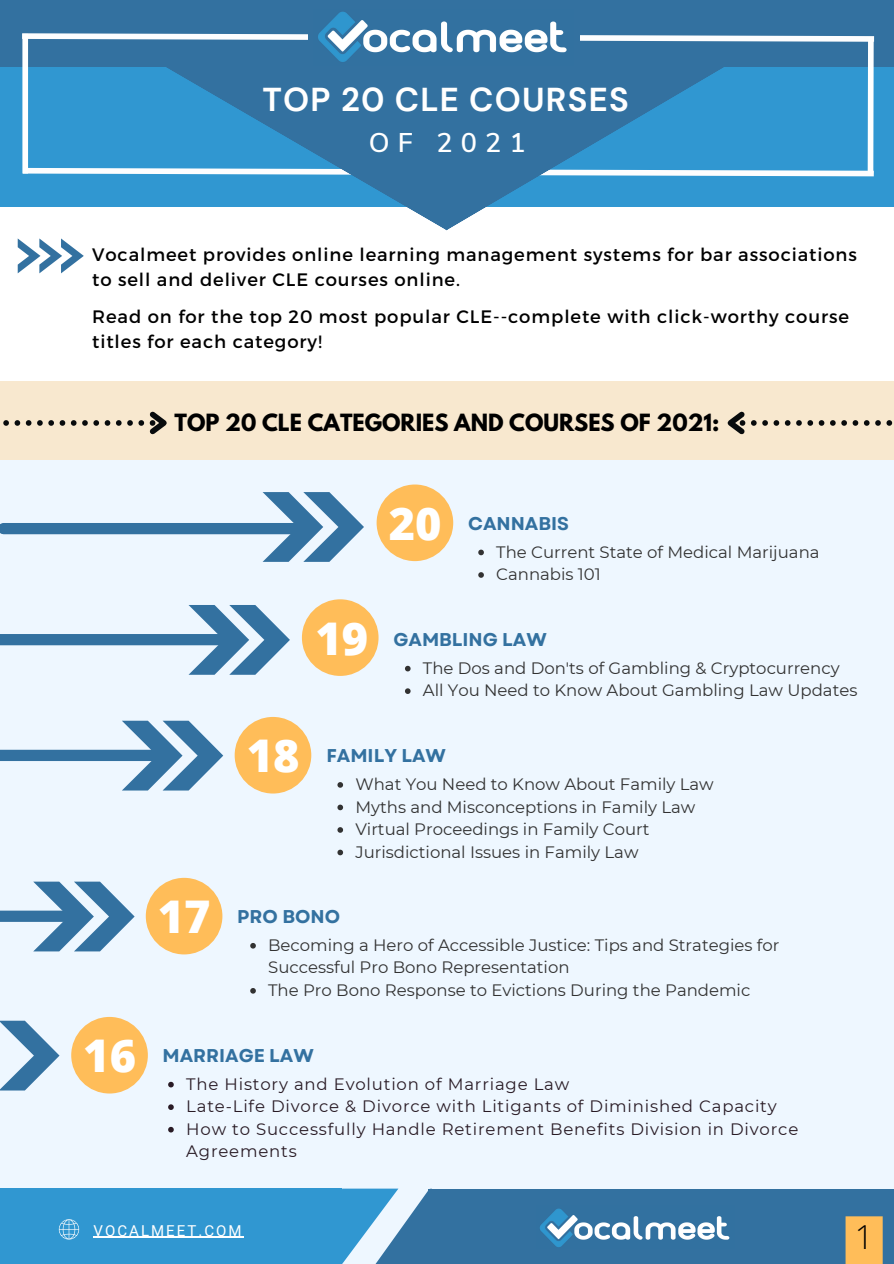
<style>
.page{position:relative;width:894px;height:1264px;background:#fff}
.page>*{position:absolute;margin:0;border:0;box-sizing:border-box;transform-origin:0 0}
.t1{font:800 45px "Open Sans";color:#fff}
.t2{font:700 33px "DM Sans";letter-spacing:.035em;color:#fff}
.t3{font:300 33px "Open Sans";color:#000}
.t4{font:600 27px "Nunito Sans";letter-spacing:.3em;color:#fff}
.t5{font:700 21px "League Spartan";color:#000}
.t6{font:700 18.45px "Garet";color:#3371a0}
.t7{font:18px/24.8px "Montserrat";letter-spacing:.05em;color:#000}
.t8{font:16.5px/22.5px "Montserrat";color:#323232}
.t9{font:16.5px/22.5px "Montserrat";letter-spacing:.05em;color:#291b25}
.t10{font:15px "Roboto";letter-spacing:.135em;color:#fff}
</style>
<div class="page">
<div style="left:0;top:459px;width:893px;height:804px;background:#eef7ff"></div>
<div style="left:0;top:1188px;width:341px;height:75px;background:#3097d1"></div>
<div style="left:428px;top:1188px;width:465px;height:75px;background:#3371a0"></div>
<svg style="left:342px;top:1188px;width:87px;height:75px"></svg>
<svg style="left:59px;top:1219px;width:20px;height:20px"></svg>
<div style="left:845px;top:1216px;width:37px;height:47px;background:#ffbd59"></div>
<img style="left:540px;top:1208px;width:190px;height:39px">
<div style="left:0;top:0;width:893px;height:206px;background:#3097d1"></div>
<div style="left:0;top:0;width:893px;height:66px;background:#3371a0"></div>
<svg style="left:22px;top:165px;width:852px;height:12px"></svg>
<svg style="left:146px;top:66px;width:301px;height:165px"></svg>
<svg style="left:270px;top:66px;width:476px;height:164px;fill:#3371a0"></svg>
<svg style="left:22px;top:33px;width:853px;height:12px"></svg>
<div style="left:308px;top:9px;width:271px;height:56px;background:#3371a0"></div>
<img style="left:318px;top:11px;width:249px;height:51px">
<div style="left:337px;top:1191px;width:6px;height:70px;background:#3097d1"></div>
<div style="left:428px;top:1191px;width:5px;height:70px;background:#3371a0"></div>
<svg style="left:18px;top:238px;width:66px;height:35px"></svg>
<svg style="left:262px;top:492px;width:102px;height:70px"></svg>
<div style="left:234px;top:717px;width:77px;height:76px;background:#ffbd59;border-radius:50%"></div>
<div style="left:4px;top:523px;width:290px;height:11px;background:#3371a0"></div>
<div style="left:376px;top:484px;width:77px;height:77px;background:#ffbd59;border-radius:50%"></div>
<svg style="left:188px;top:605px;width:102px;height:69px"></svg>
<div style="left:0;top:634px;width:220px;height:11px;background:#3371a0"></div>
<div style="left:302px;top:599px;width:76px;height:77px;background:#ffbd59;border-radius:50%"></div>
<svg style="left:122px;top:720px;width:101px;height:70px"></svg>
<div style="left:0;top:749px;width:153px;height:12px;background:#3371a0"></div>
<div style="left:146px;top:877px;width:76px;height:77px;background:#ffbd59;border-radius:50%"></div>
<div style="left:0;top:381px;width:893px;height:78px;background:#f8e8cf"></div>
<svg style="left:3px;top:411px;width:164px;height:24px"></svg>
<svg style="left:727px;top:411px;width:166px;height:24px"></svg>
<div style="left:71px;top:1016px;width:77px;height:77px;background:#ffbd59;border-radius:50%"></div>
<svg style="left:0;top:881px;width:135px;height:213px"></svg>
<div style="left:22px;top:34px;width:6px;height:139px;background:#fff"></div>
<div style="left:867px;top:37px;width:6px;height:136px;background:#fff"></div>
<hr style="left:93px;top:1236px;width:150px;height:1px;background:#fff">
<svg style="left:478px;top:549px;width:6px;height:6px"></svg>
<svg style="left:478px;top:572px;width:6px;height:6px"></svg>
<svg style="left:405px;top:665px;width:5px;height:6px"></svg>
<svg style="left:405px;top:688px;width:5px;height:6px"></svg>
<svg style="left:337px;top:782px;width:6px;height:5px"></svg>
<svg style="left:337px;top:804px;width:6px;height:6px"></svg>
<svg style="left:337px;top:827px;width:6px;height:5px"></svg>
<svg style="left:337px;top:849px;width:6px;height:6px"></svg>
<svg style="left:250px;top:943px;width:6px;height:5px"></svg>
<svg style="left:250px;top:988px;width:6px;height:5px"></svg>
<svg style="left:168px;top:1081px;width:6px;height:6px"></svg>
<svg style="left:168px;top:1104px;width:6px;height:5px"></svg>
<svg style="left:168px;top:1126px;width:6px;height:6px"></svg>
<p class="t2" style="left:262px;top:78px;width:367px">TOP 20 CLE COURSES</p>
<p class="t4" style="left:369px;top:125px;width:158px">OF 2021</p>
<p class="t7" style="left:92px;top:241px;width:766px">Vocalmeet provides online learning management systems for bar associations to sell and deliver CLE courses online.</p>
<p class="t7" style="left:92px;top:303px;width:758px">Read on for the top 20 most popular CLE--complete with click-worthy course titles for each category!</p>
<p class="t5" style="left:174px;top:412px;width:546px">TOP 20 CLE CATEGORIES AND COURSES OF 2021:</p>
<p class="t1" style="left:83px;top:1024px;width:54px">16</p>
<p class="t1" style="left:158px;top:885px;width:54px">17</p>
<p class="t1" style="left:247px;top:724px;width:54px">18</p>
<p class="t1" style="left:315px;top:606px;width:54px">19</p>
<p class="t1" style="left:388px;top:492px;width:54px">20</p>
<p class="t6" style="left:468px;top:510px;width:102px">CANNABIS</p>
<p class="t8" style="left:496px;top:540px;width:325px">The Current State of Medical Marijuana</p>
<p class="t8" style="left:496px;top:563px;width:106px">Cannabis 101</p>
<p class="t6" style="left:393px;top:626px;width:155px">GAMBLING LAW</p>
<p class="t8" style="left:423px;top:656px;width:418px">The Dos and Don'ts of Gambling &amp; Cryptocurrency</p>
<p class="t8" style="left:423px;top:679px;width:436px">All You Need to Know About Gambling Law Updates</p>
<p class="t6" style="left:326px;top:742px;width:121px">FAMILY LAW</p>
<p class="t8" style="left:355px;top:772px;width:360px">What You Need to Know About Family Law</p>
<p class="t8" style="left:355px;top:795px;width:341px">Myths and Misconceptions in Family Law</p>
<p class="t8" style="left:355px;top:817px;width:295px">Virtual Proceedings in Family Court</p>
<p class="t8" style="left:355px;top:840px;width:284px">Jurisdictional Issues in Family Law</p>
<p class="t6" style="left:237px;top:903px;width:104px">PRO BONO</p>
<p class="t8" style="left:268px;top:933px;width:512px">Becoming a Hero of Accessible Justice: Tips and Strategies for<br>Successful Pro Bono Representation</p>
<p class="t8" style="left:268px;top:978px;width:483px">The Pro Bono Response to Evictions During the Pandemic</p>
<p class="t6" style="left:162px;top:1042px;width:153px">MARRIAGE LAW</p>
<p class="t9" style="left:186px;top:1072px;width:384px">The History and Evolution of Marriage Law</p>
<p class="t9" style="left:186px;top:1095px;width:592px">Late-Life Divorce &amp; Divorce with Litigants of Diminished Capacity</p>
<p class="t9" style="left:186px;top:1117px;width:613px">How to Successfully Handle Retirement Benefits Division in Divorce<br>Agreements</p>
<p class="t10" style="left:93px;top:1221px;width:150px">VOCALMEET.COM</p>
<p class="t3" style="left:854px;top:1213px;width:20px">1</p>
</div>
